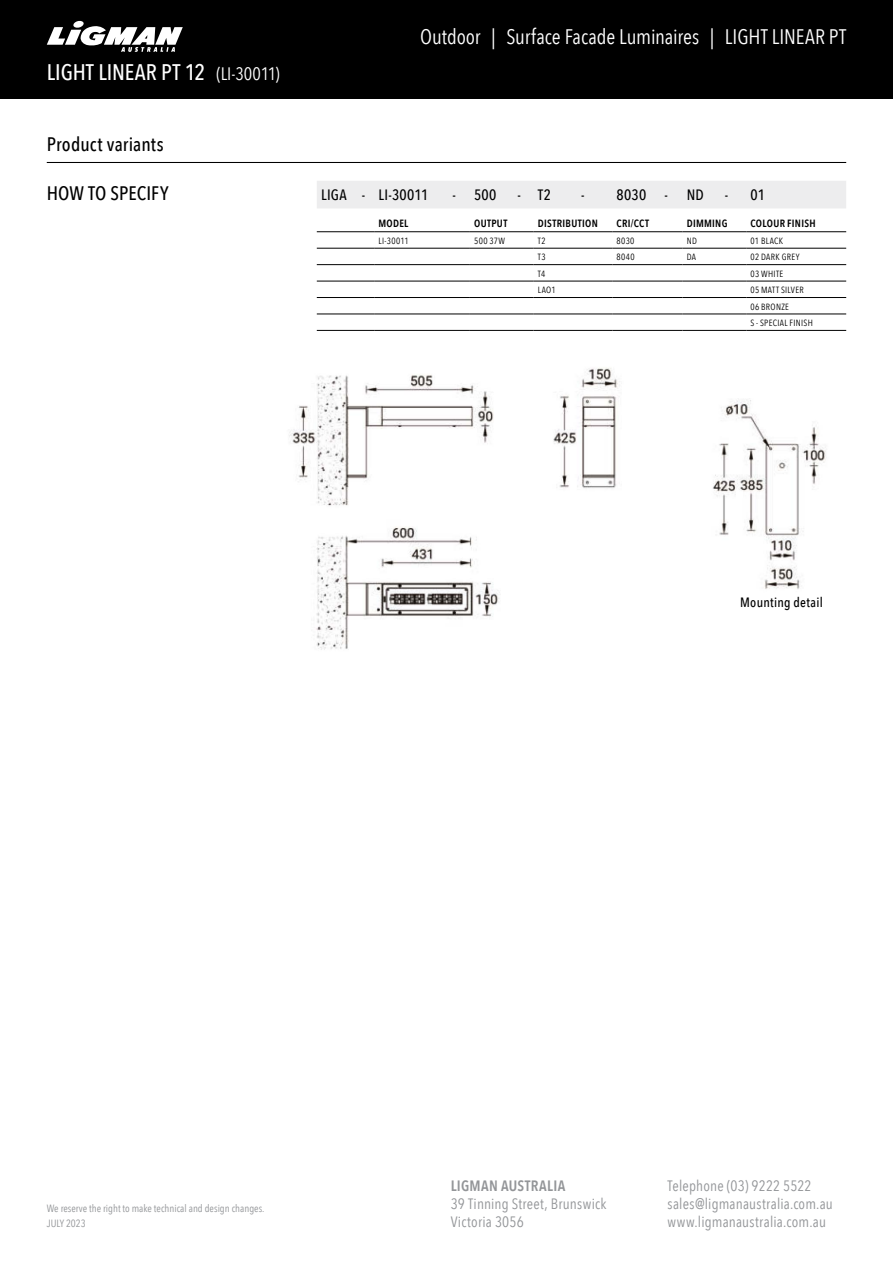
<style>
.page{position:relative;width:893px;height:1263px;background:#fff}
.page>*{position:absolute;margin:0;border:0;box-sizing:border-box;transform-origin:0 0}
.t1{font:500 22.5px "Avenir Next Condensed";letter-spacing:.005em;color:#fff}
.t2{font:21px "Avenir Next Condensed";letter-spacing:-.005em;color:#fff}
.t3{font:500 19.5px "Avenir Next Condensed";letter-spacing:.005em;color:#000}
.t4{font:15px/18px "Avenir Next Condensed";letter-spacing:.01em;color:#939598}
.t5{font:500 15px "Avenir Next Condensed";letter-spacing:.015em;color:#000}
.t6{font:600 15px "Avenir Next Condensed";letter-spacing:.02em;color:#939598}
.t7{font:500 13.5px "Avenir Next Condensed";letter-spacing:.02em;color:#000}
.t8{font:10.5px/15px "Avenir Next Condensed";color:#939598}
.t9{font:600 10.5px "Avenir Next Condensed";letter-spacing:.03em;color:#000}
.t10{font:9px/16.5px "Avenir Next Condensed";letter-spacing:.035em;color:#000}
.s1{font-weight:400;font-size:18px}
</style>
<div class="page">
<div style="left:0;top:0;width:893px;height:99px;background:#000"></div>
<svg style="left:47px;top:20px;width:136px;height:32px"></svg>
<img style="left:289px;top:367px;width:537px;height:283px">
<hr style="left:47px;top:162px;width:799px;height:1px;background:#000">
<div style="left:317px;top:181px;width:529px;height:27px;background:#ededee"></div>
<hr style="left:317px;top:248px;width:57px;height:1px;background:#000">
<hr style="left:374px;top:248px;width:96px;height:1px;background:#000">
<hr style="left:534px;top:248px;width:78px;height:1px;background:#000">
<hr style="left:612px;top:248px;width:70px;height:1px;background:#000">
<hr style="left:682px;top:248px;width:64px;height:1px;background:#000">
<hr style="left:746px;top:248px;width:100px;height:1px;background:#000">
<hr style="left:317px;top:264px;width:57px;height:1px;background:#000">
<hr style="left:374px;top:264px;width:96px;height:1px;background:#000">
<hr style="left:612px;top:264px;width:70px;height:1px;background:#000">
<hr style="left:682px;top:264px;width:64px;height:1px;background:#000">
<hr style="left:746px;top:264px;width:100px;height:1px;background:#000">
<hr style="left:317px;top:281px;width:57px;height:1px;background:#000">
<hr style="left:374px;top:281px;width:96px;height:1px;background:#000">
<hr style="left:470px;top:281px;width:64px;height:1px;background:#000">
<hr style="left:534px;top:281px;width:78px;height:1px;background:#000">
<hr style="left:682px;top:281px;width:64px;height:1px;background:#000">
<hr style="left:746px;top:281px;width:100px;height:1px;background:#000">
<hr style="left:317px;top:297px;width:57px;height:1px;background:#000">
<hr style="left:374px;top:297px;width:96px;height:1px;background:#000">
<hr style="left:470px;top:297px;width:64px;height:1px;background:#000">
<hr style="left:534px;top:297px;width:78px;height:1px;background:#000">
<hr style="left:682px;top:297px;width:64px;height:1px;background:#000">
<hr style="left:746px;top:297px;width:100px;height:1px;background:#000">
<hr style="left:317px;top:314px;width:57px;height:1px;background:#000">
<hr style="left:374px;top:314px;width:96px;height:1px;background:#000">
<hr style="left:470px;top:314px;width:64px;height:1px;background:#000">
<hr style="left:534px;top:314px;width:78px;height:1px;background:#000">
<hr style="left:612px;top:314px;width:70px;height:1px;background:#000">
<hr style="left:682px;top:314px;width:64px;height:1px;background:#000">
<hr style="left:746px;top:314px;width:100px;height:1px;background:#000">
<hr style="left:317px;top:330px;width:57px;height:1px;background:#000">
<hr style="left:374px;top:330px;width:96px;height:1px;background:#000">
<hr style="left:470px;top:330px;width:64px;height:1px;background:#000">
<hr style="left:534px;top:330px;width:78px;height:1px;background:#000">
<hr style="left:612px;top:330px;width:70px;height:1px;background:#000">
<hr style="left:682px;top:330px;width:64px;height:1px;background:#000">
<hr style="left:746px;top:330px;width:100px;height:1px;background:#000">
<hr style="left:612px;top:281px;width:70px;height:1px;background:#000">
<hr style="left:612px;top:297px;width:70px;height:1px;background:#000">
<hr style="left:317px;top:231px;width:57px;height:1px;background:#000">
<hr style="left:374px;top:231px;width:96px;height:1px;background:#000">
<hr style="left:534px;top:231px;width:78px;height:1px;background:#000">
<hr style="left:612px;top:231px;width:70px;height:1px;background:#000">
<hr style="left:682px;top:231px;width:64px;height:1px;background:#000">
<hr style="left:746px;top:231px;width:100px;height:1px;background:#000">
<hr style="left:534px;top:264px;width:78px;height:1px;background:#000">
<hr style="left:470px;top:231px;width:64px;height:1px;background:#000">
<hr style="left:470px;top:248px;width:64px;height:1px;background:#000">
<hr style="left:470px;top:264px;width:64px;height:1px;background:#000">
<h1 class="t1" style="left:47px;top:58px;width:235px">LIGHT LINEAR PT 12 <span class="s1">(LI-30011)</span></h1>
<h2 class="t2" style="left:420px;top:19px;width:427px">Outdoor | Surface Facade Luminaires | LIGHT LINEAR PT</h2>
<h3 class="t3" style="left:47px;top:133px;width:118px">Product variants</h3>
<h3 class="t3" style="left:47px;top:182px;width:123px">HOW TO SPECIFY</h3>
<p class="t5" style="left:321px;top:186px;width:109px">LIGA - LI-30011</p>
<p class="t5" style="left:452px;top:186px;width:46px">- 500</p>
<p class="t5" style="left:518px;top:186px;width:35px">- T2</p>
<p class="t5" style="left:581px;top:186px;width:88px">- 8030 -</p>
<p class="t5" style="left:687px;top:186px;width:19px">ND</p>
<p class="t5" style="left:725px;top:186px;width:42px">- 01</p>
<p class="t9" style="left:378px;top:215px;width:31px">MODEL</p>
<p class="t9" style="left:474px;top:215px;width:35px">OUTPUT</p>
<p class="t9" style="left:538px;top:215px;width:62px">DISTRIBUTION</p>
<p class="t9" style="left:617px;top:215px;width:34px">CRI/CCT</p>
<p class="t9" style="left:687px;top:215px;width:42px">DIMMING</p>
<p class="t9" style="left:750px;top:215px;width:67px">COLOUR FINISH</p>
<p class="t10" style="left:378px;top:232px;width:32px">LI-30011</p>
<p class="t10" style="left:474px;top:232px;width:32px">500 37W</p>
<p class="t10" style="left:538px;top:232px;width:9px">T2</p>
<p class="t10" style="left:617px;top:232px;width:19px">8030</p>
<p class="t10" style="left:687px;top:232px;width:12px">ND</p>
<p class="t10" style="left:750px;top:232px;width:34px">01 BLACK</p>
<p class="t10" style="left:538px;top:249px;width:9px">T3</p>
<p class="t10" style="left:617px;top:249px;width:20px">8040</p>
<p class="t10" style="left:687px;top:249px;width:11px">DA</p>
<p class="t10" style="left:750px;top:249px;width:50px">02 DARK GREY</p>
<p class="t10" style="left:538px;top:265px;width:9px">T4</p>
<p class="t10" style="left:750px;top:265px;width:34px">03 WHITE</p>
<p class="t10" style="left:538px;top:281px;width:19px">LAO1</p>
<p class="t10" style="left:750px;top:281px;width:64px">05 MATT SILVER<br>06 BRONZE<br>S - SPECIAL FINISH</p>
<p class="t7" style="left:740px;top:594px;width:84px">Mounting detail</p>
<p class="t8" style="left:47px;top:1200px;width:219px">We reserve the right to make technical and design changes.<br>JULY 2023</p>
<p class="t6" style="left:451px;top:1172px;width:116px">LIGMAN AUSTRALIA</p>
<p class="t4" style="left:451px;top:1194px;width:157px">39 Tinning Street, Brunswick<br>Victoria 3056</p>
<p class="t4" style="left:668px;top:1176px;width:167px">Telephone (03) 9222 5522 sales@ligmanaustralia.com.au www.ligmanaustralia.com.au</p>
</div>
